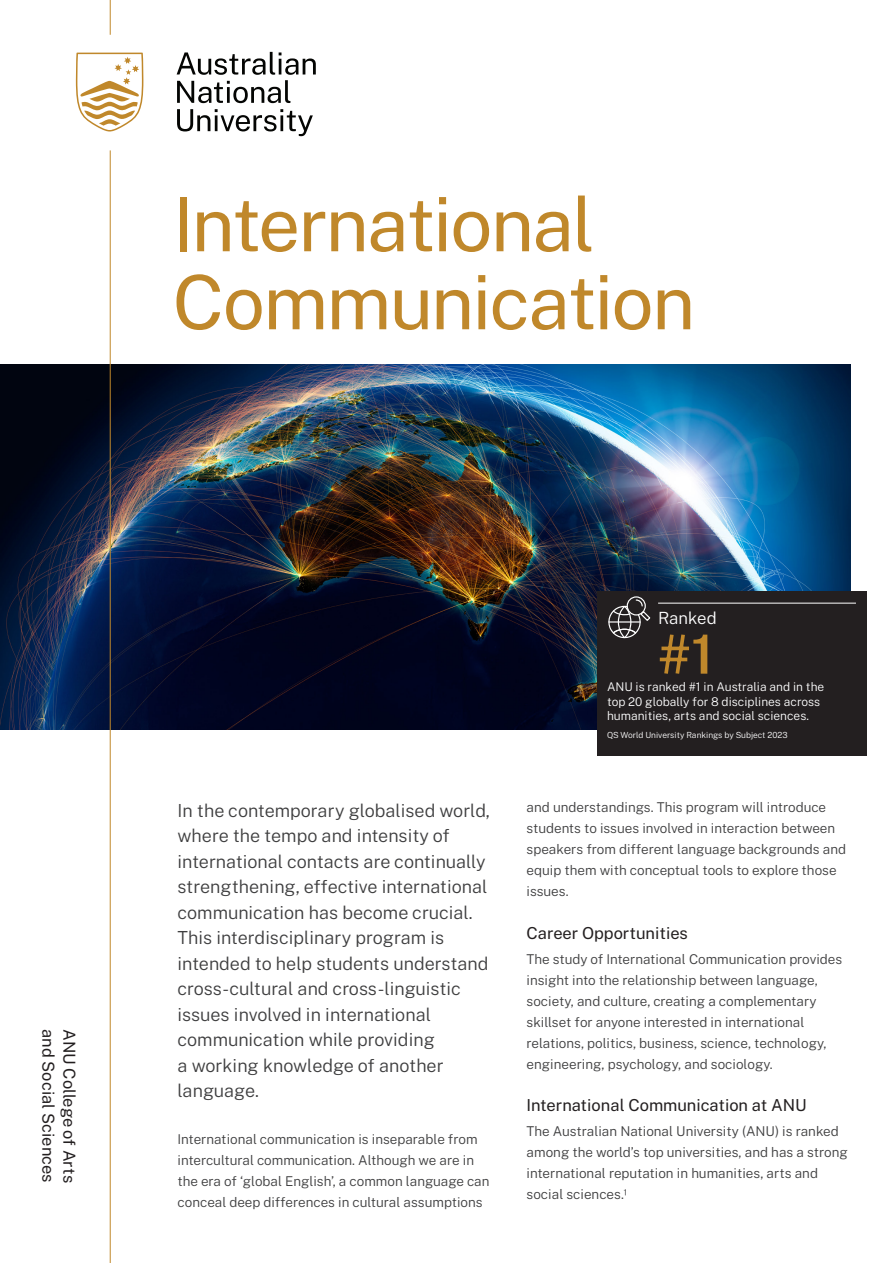
<style>
.page{position:relative;width:893px;height:1263px;background:#fff}
.page>*{position:absolute;margin:0;border:0;box-sizing:border-box;transform-origin:0 0}
._50_52_heading{font:75px/78px "Public Sans";letter-spacing:-.025em;color:#c0882b}
.DISCIPLINE_PAGE_ranking_number{font:600 54px "Public Sans";color:#c0882b}
.Bodycopy_12_17{font:300 18px/25.5px "Public Sans";color:#3e3e3f}
.DISCIPLINE_pages_name_of_discipline{font:300 16.8px "Public Sans";color:#fff}
._11_14_Regular__Area__BLACK__subheading{font:16.5px "Public Sans";color:#231f20}
.Bodycopy_9_14{font:300 13.5px/21px "Public Sans";color:#3e3e3f}
.Bodycopy_white{font:300 12px/14.4px "Public Sans";color:#fff}
.DISCIPLINE_citation{font:300 8.4px "Public Sans";color:#fff}
</style>
<div class="page">
<img style="left:0;top:364px;width:850px;height:366px">
<div style="left:597px;top:591px;width:269px;height:164px;background:#231f20"></div>
<hr style="left:658px;top:603px;width:198px;height:1px;background:#fff">
<div style="left:627px;top:596px;width:19px;height:19px;border:1px solid #fff;border-radius:50%"></div>
<svg style="left:608px;top:599px;width:43px;height:40px"></svg>
<hr style="left:110px;top:0;width:1px;height:35px;background:#c0882b">
<hr style="left:110px;top:150px;width:1px;height:1113px;background:#c0882b">
<svg style="left:177px;top:52px;width:139px;height:51px"></svg>
<svg style="left:177px;top:109px;width:136px;height:27px"></svg>
<svg style="left:76px;top:53px;width:67px;height:79px"></svg>
<p class="_50_52_heading" style="left:172px;top:180px;width:524px">International<br>Communication</p>
<p class="_11_14_Regular__Area__BLACK__subheading" style="left:60px;top:1029px;width:155px;rotate:90deg">and Social Sciences</p>
<p class="_11_14_Regular__Area__BLACK__subheading" style="left:81px;top:1029px;width:156px;rotate:90deg">ANU College of Arts</p>
<p class="Bodycopy_12_17" style="left:178px;top:796px;width:314px">In the contemporary globalised world, where the tempo and intensity of international contacts are continually strengthening, effective international communication has become crucial.<br>This interdisciplinary program is intended to help students understand cross-cultural and cross-linguistic issues involved in international communication while providing<br>a working knowledge of another language.</p>
<p class="Bodycopy_9_14" style="left:178px;top:1127px;width:314px">International communication is inseparable from intercultural communication. Although we are in the era of ‘global English’, a common language can conceal deep differences in cultural assumptions</p>
<p class="DISCIPLINE_pages_name_of_discipline" style="left:658px;top:606px;width:60px">Ranked</p>
<p class="DISCIPLINE_PAGE_ranking_number" style="left:658px;top:615px;width:57px">#1</p>
<p class="Bodycopy_white" style="left:607px;top:679px;width:219px">ANU is ranked #1 in Australia and in the top 20 globally for 8 disciplines across humanities, arts and social sciences.</p>
<p class="DISCIPLINE_citation" style="left:607px;top:729px;width:182px">QS World University Rankings by Subject 2023</p>
<p class="Bodycopy_9_14" style="left:527px;top:796px;width:321px">and understandings. This program will introduce students to issues involved in interaction between speakers from different language backgrounds and equip them with conceptual tools to explore those issues.</p>
<p class="_11_14_Regular__Area__BLACK__subheading" style="left:527px;top:921px;width:163px">Career Opportunities</p>
<p class="Bodycopy_9_14" style="left:527px;top:947px;width:317px">The study of International Communication provides insight into the relationship between language, society, and culture, creating a complementary skillset for anyone interested in international relations, politics, business, science, technology, engineering, psychology, and sociology.</p>
<p class="_11_14_Regular__Area__BLACK__subheading" style="left:527px;top:1093px;width:282px">International Communication at ANU</p>
<p class="Bodycopy_9_14" style="left:527px;top:1120px;width:323px">The Australian National University (ANU) is ranked among the world’s top universities, and has a strong international reputation in humanities, arts and social sciences.1</p>
</div>
